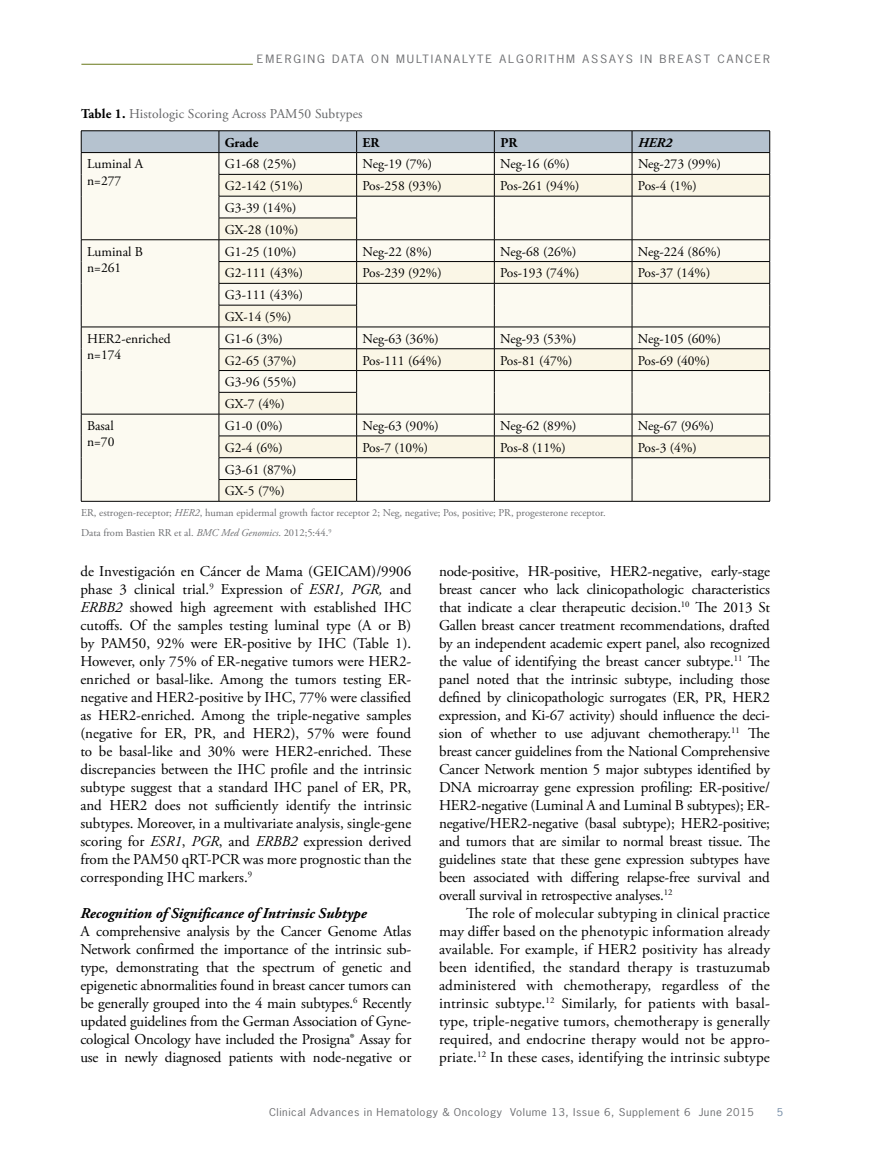
<style>
.page{position:relative;width:878px;height:1175px;background:#fff}
.page>*{position:absolute;margin:0;border:0;box-sizing:border-box;transform-origin:0 0}
.t1{font:15px/18px "Adobe Garamond Pro";letter-spacing:-.005em;color:#000;text-align:justify}
.t2{font:italic 700 15px "Adobe Garamond Pro";color:#000}
.t3{font:13.5px/16.5px "Adobe Garamond Pro";color:#000}
.t4{font:13.5px/28.7px "Adobe Garamond Pro";letter-spacing:.01em;color:#636466}
.t5{font:700 13.5px "Adobe Garamond Pro";color:#000}
.t6{font:italic 700 13.5px "Adobe Garamond Pro";color:#000}
.t7{font:10.8px "News Gothic Std";letter-spacing:.16em;color:#6d6e71;scale:1.11 1}
.t8{font:10.5px/20.2px "Adobe Garamond Pro";color:#6d6e71}
.t9{font:10.2px "News Gothic Std";letter-spacing:.05em;color:#6d6e71;scale:1.11 1}
.t10{font:10.2px "News Gothic Std";color:#738ba5;scale:1.11 1}
.s1{font-weight:700;color:#000}
.s2{font-style:italic}
</style>
<div class="page">
<hr style="left:81px;top:64px;width:172px;height:1px;background:#677718">
<hr style="left:81px;top:130px;width:138px;height:1px;background:#000">
<hr style="left:219px;top:130px;width:137px;height:1px;background:#000">
<hr style="left:356px;top:130px;width:138px;height:1px;background:#000">
<hr style="left:494px;top:130px;width:138px;height:1px;background:#000">
<hr style="left:632px;top:130px;width:138px;height:1px;background:#000">
<hr style="left:81px;top:501px;width:138px;height:1px;background:#000">
<hr style="left:356px;top:501px;width:138px;height:1px;background:#000">
<hr style="left:494px;top:501px;width:138px;height:1px;background:#000">
<hr style="left:632px;top:501px;width:138px;height:1px;background:#000">
<svg style="left:81px;top:131px;width:689px;height:370px"></svg>
<hr style="left:219px;top:501px;width:137px;height:1px;background:#000">
<p class="t7" style="left:257px;top:52px;width:464px">EMERGING DATA ON MULTIANALYTE ALGORITHM ASSAYS IN BREAST CANCER</p>
<p class="t4" style="left:225px;top:100px;width:139px;text-indent:-144px"><span class="s1">Table 1.</span> Histologic Scoring Across PAM50 Subtypes<br><span class="s1">Grade</span></p>
<p class="t5" style="left:362px;top:134px;width:18px">ER</p>
<p class="t5" style="left:500px;top:134px;width:19px">PR</p>
<p class="t6" style="left:638px;top:134px;width:36px">HER2</p>
<p class="t3" style="left:87px;top:156px;width:58px">Luminal A n=277</p>
<p class="t3" style="left:225px;top:156px;width:73px">G1-68 (25%)</p>
<p class="t3" style="left:362px;top:156px;width:71px">Neg-19 (7%)</p>
<p class="t3" style="left:500px;top:156px;width:71px">Neg-16 (6%)</p>
<p class="t3" style="left:638px;top:156px;width:85px">Neg-273 (99%)</p>
<p class="t3" style="left:225px;top:178px;width:80px">G2-142 (51%)</p>
<p class="t3" style="left:362px;top:178px;width:81px">Pos-258 (93%)</p>
<p class="t3" style="left:500px;top:178px;width:81px">Pos-261 (94%)</p>
<p class="t3" style="left:638px;top:178px;width:60px">Pos-4 (1%)</p>
<p class="t3" style="left:225px;top:197px;width:75px;line-height:21.8px">G3-39 (14%)<br>GX-28 (10%)</p>
<p class="t3" style="left:87px;top:243px;width:57px">Luminal B n=261</p>
<p class="t3" style="left:225px;top:243px;width:73px">G1-25 (10%)</p>
<p class="t3" style="left:362px;top:243px;width:71px">Neg-22 (8%)</p>
<p class="t3" style="left:500px;top:243px;width:78px">Neg-68 (26%)</p>
<p class="t3" style="left:638px;top:243px;width:85px">Neg-224 (86%)</p>
<p class="t3" style="left:225px;top:265px;width:80px">G2-111 (43%)</p>
<p class="t3" style="left:362px;top:265px;width:81px">Pos-239 (92%)</p>
<p class="t3" style="left:500px;top:265px;width:81px">Pos-193 (74%)</p>
<p class="t3" style="left:638px;top:265px;width:74px">Pos-37 (14%)</p>
<p class="t3" style="left:225px;top:284px;width:80px;line-height:21.8px">G3-111 (43%)<br>GX-14 (5%)</p>
<p class="t3" style="left:87px;top:331px;width:85px">HER2-enriched n=174</p>
<p class="t3" style="left:225px;top:331px;width:60px">G1-6 (3%)</p>
<p class="t3" style="left:362px;top:331px;width:78px">Neg-63 (36%)</p>
<p class="t3" style="left:500px;top:331px;width:78px">Neg-93 (53%)</p>
<p class="t3" style="left:638px;top:331px;width:85px">Neg-105 (60%)</p>
<p class="t3" style="left:225px;top:352px;width:73px">G2-65 (37%)</p>
<p class="t3" style="left:362px;top:352px;width:81px">Pos-111 (64%)</p>
<p class="t3" style="left:500px;top:352px;width:74px">Pos-81 (47%)</p>
<p class="t3" style="left:638px;top:352px;width:74px">Pos-69 (40%)</p>
<p class="t3" style="left:225px;top:372px;width:73px;line-height:21.8px">G3-96 (55%)<br>GX-7 (4%)</p>
<p class="t3" style="left:87px;top:418px;width:29px">Basal n=70</p>
<p class="t3" style="left:225px;top:418px;width:60px">G1-0 (0%)</p>
<p class="t3" style="left:362px;top:418px;width:78px">Neg-63 (90%)</p>
<p class="t3" style="left:500px;top:418px;width:78px">Neg-62 (89%)</p>
<p class="t3" style="left:638px;top:418px;width:78px">Neg-67 (96%)</p>
<p class="t3" style="left:225px;top:440px;width:60px">G2-4 (6%)</p>
<p class="t3" style="left:362px;top:440px;width:67px">Pos-7 (10%)</p>
<p class="t3" style="left:500px;top:440px;width:67px">Pos-8 (11%)</p>
<p class="t3" style="left:638px;top:440px;width:60px">Pos-3 (4%)</p>
<p class="t3" style="left:225px;top:459px;width:73px;line-height:21.8px">G3-61 (87%)<br>GX-5 (7%)</p>
<p class="t8" style="left:81px;top:502px;width:526px">ER, estrogen-receptor; <span class="s2">HER2</span>, human epidermal growth factor receptor 2; Neg, negative; Pos, positive; PR, progesterone receptor.<br>Data from Bastien RR et al. <span class="s2">BMC Med Genomics</span>. 2012;5:44.<sup>9</sup></p>
<p class="t1" style="left:80px;top:563px;width:332px">de Investigación en Cáncer de Mama (GEICAM)/9906 phase 3 clinical trial.<sup>9</sup> Expression of <span class="s2">ESR1, PGR,</span> and <span class="s2">ERBB2</span> showed high agreement with established IHC cutoffs. Of the samples testing luminal type (A or B) by PAM50, 92% were ER-positive by IHC (Table 1).<br>However, only 75% of ER-negative tumors were HER2- enriched or basal-like. Among the tumors testing ER&shy;negative and HER2-positive by IHC, 77% were classified as HER2-enriched. Among the triple-negative samples (negative for ER, PR, and HER2), 57% were found to be basal-like and 30% were HER2-enriched. These discrepancies between the IHC profile and the intrinsic subtype suggest that a standard IHC panel of ER, PR, and HER2 does not sufficiently identify the intrinsic subtypes. Moreover, in a multivariate analysis, single-gene scoring for <span class="s2">ESR1</span>, <span class="s2">PGR</span>, and <span class="s2">ERBB2</span> expression derived from the PAM50 qRT-PCR was more prognostic than the corresponding IHC markers.<sup>9</sup></p>
<p class="t2" style="left:80px;top:905px;width:288px">Recognition of Significance of Intrinsic Subtype</p>
<p class="t1" style="left:80px;top:923px;width:332px">A comprehensive analysis by the Cancer Genome Atlas Network confirmed the importance of the intrinsic sub&shy;type, demonstrating that the spectrum of genetic and epigenetic abnormalities found in breast cancer tumors can be generally grouped into the 4 main subtypes.<sup>6</sup> Recently updated guidelines from the German Association of Gyne&shy;cological Oncology have included the Prosigna® Assay for use in newly diagnosed patients with node-negative or</p>
<p class="t1" style="left:439px;top:563px;width:332px">node-positive, HR-positive, HER2-negative, early-stage breast cancer who lack clinicopathologic characteristics that indicate a clear therapeutic decision.<sup>10</sup> The 2013 St Gallen breast cancer treatment recommendations, drafted by an independent academic expert panel, also recognized the value of identifying the breast cancer subtype.<sup>11</sup> The panel noted that the intrinsic subtype, including those defined by clinicopathologic surrogates (ER, PR, HER2 expression, and Ki-67 activity) should influence the deci&shy;sion of whether to use adjuvant chemotherapy.<sup>11</sup> The breast cancer guidelines from the National Comprehensive Cancer Network mention 5 major subtypes identified by DNA microarray gene expression profiling: ER-positive/ HER2-negative (Luminal A and Luminal B subtypes); ER&shy;negative/HER2-negative (basal subtype); HER2-positive; and tumors that are similar to normal breast tissue. The guidelines state that these gene expression subtypes have been associated with differing relapse-free survival and overall survival in retrospective analyses.<sup>12</sup></p>
<p class="t1" style="left:439px;top:905px;width:332px;text-indent:27px">The role of molecular subtyping in clinical practice may differ based on the phenotypic information already available. For example, if HER2 positivity has already been identified, the standard therapy is trastuzumab administered with chemotherapy, regardless of the intrinsic subtype.<sup>12</sup> Similarly, for patients with basal&shy;type, triple-negative tumors, chemotherapy is generally required, and endocrine therapy would not be appro&shy;priate.<sup>12</sup> In these cases, identifying the intrinsic subtype</p>
<p class="t9" style="left:269px;top:1105px;width:438px">Clinical Advances in Hematology &amp; Oncology Volume 13, Issue 6, Supplement 6 June 2015</p>
<p class="t10" style="left:777px;top:1105px;width:7px">5</p>
</div>
